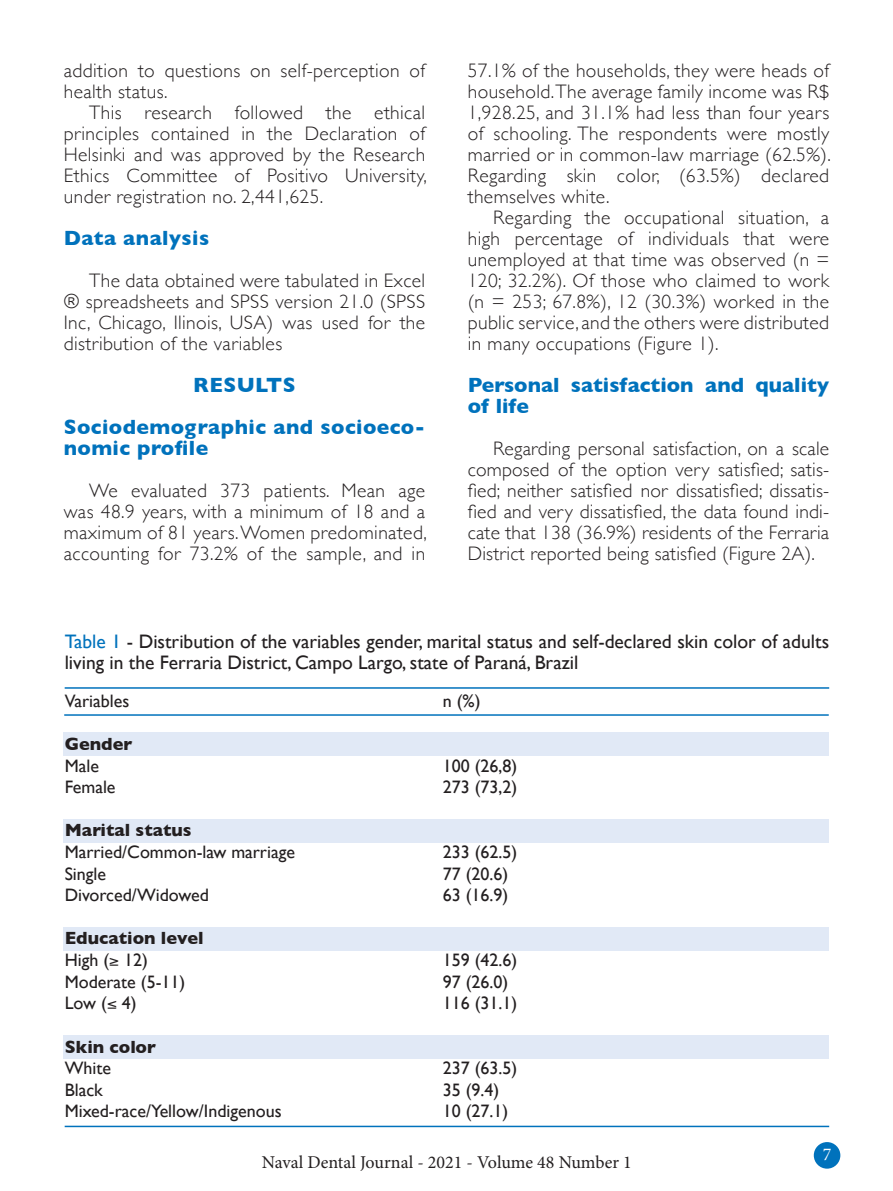
<style>
.page{position:relative;width:893px;height:1191px;background:#fff}
.page>*{position:absolute;margin:0;border:0;box-sizing:border-box;transform-origin:0 0}
.t1{font:700 21px/42px "Gill Sans";letter-spacing:.02em;color:#0072bc;text-align:center}
.t2{font:700 21px/21px "Gill Sans";color:#0072bc}
.t3{font:300 19.5px/21px "Gill Sans";letter-spacing:.02em;color:#231f20;text-align:justify}
.t4{font:19.5px/21px "Gill Sans";color:#231f20}
.t5{font:18px "Gill Sans";color:#231f20}
.t6{font:700 18px/21.6px "Gill Sans";color:#231f20}
.t7{font:18px "Minion Pro";color:#231f20}
.t8{font:18px "Minion Pro";color:#fff}
.s1{color:#0072bc}
.s2{font-weight:400}
</style>
<div class="page">
<div style="left:814px;top:1142px;width:26px;height:26px;background:#0072bc;border-radius:50%"></div>
<div style="left:64px;top:819px;width:765px;height:24px;background:#e1e9f6"></div>
<div style="left:64px;top:927px;width:765px;height:24px;background:#e1e9f6"></div>
<div style="left:64px;top:1035px;width:765px;height:24px;background:#e1e9f6"></div>
<div style="left:64px;top:732px;width:765px;height:23px;background:#e1e9f6"></div>
<hr style="left:65px;top:687px;width:764px;height:1px;background:#0072bc">
<hr style="left:64px;top:714px;width:765px;height:2px;background:#0072bc">
<hr style="left:65px;top:1125px;width:764px;height:2px;background:#0072bc">
<p class="t3" style="left:64px;top:59px;width:363px">addition to questions on self-perception of health status.</p>
<p class="t3" style="left:64px;top:101px;width:364px;text-indent:26px">This research followed the ethical principles contained in the Declaration of Helsinki and was approved by the Research Ethics Committee of Positivo University, under registration no. 2,441,625.</p>
<p class="t1" style="left:64px;top:217px;width:147px">Data analysis</p>
<p class="t3" style="left:64px;top:269px;width:363px;text-indent:26px">The data obtained were tabulated in Excel ® spreadsheets and SPSS version 21.0 (SPSS Inc, Chicago, Ilinois, USA) was used for the distribution of the variables</p>
<p class="t1" style="left:64px;top:364px;width:363px">RESULTS<br>Sociodemographic and socioeco-</p>
<p class="t1" style="left:64px;top:427px;width:146px">nomic profile</p>
<p class="t3" style="left:64px;top:479px;width:364px;text-indent:26px">We evaluated 373 patients. Mean age was 48.9 years, with a minimum of 18 and a maximum of 81 years. Women predominated, accounting for 73.2% of the sample, and in</p>
<p class="t3" style="left:468px;top:59px;width:364px">57.1% of the households, they were heads of household. The average family income was R$ 1,928.25, and 31.1% had less than four years of schooling. The respondents were mostly married or in common-law marriage (62.5%).<br>Regarding skin color, (63.5%) declared themselves white.</p>
<p class="t3" style="left:468px;top:206px;width:363px;text-indent:26px">Regarding the occupational situation, a high percentage of individuals that were unemployed at that time was observed (n = 120; 32.2%). Of those who claimed to work (n = 253; 67.8%), 12 (30.3%) worked in the public service, and the others were distributed in many occupations (Figure 1).</p>
<p class="t2" style="left:468px;top:374px;width:363px">Personal satisfaction and quality of life</p>
<p class="t3" style="left:468px;top:437px;width:363px;text-indent:26px">Regarding personal satisfaction, on a scale composed of the option very satisfied; satis&shy;fied; neither satisfied nor dissatisfied; dissatis&shy;fied and very dissatisfied, the data found indi&shy;cate that 138 (36.9%) residents of the Ferraria District reported being satisfied (Figure 2A).</p>
<p class="t4" style="left:65px;top:630px;width:766px"><span class="s1">Table 1</span> - Distribution of the variables gender, marital status and self-declared skin color of adults living in the Ferraria District, Campo Largo, state of Paraná, Brazil</p>
<p class="t5" style="left:65px;top:690px;width:66px">Variables</p>
<p class="t5" style="left:443px;top:690px;width:39px">n (%)</p>
<p class="t6" style="left:65px;top:732px;width:69px">Gender</p>
<p class="t5" style="left:65px;top:755px;width:36px">Male</p>
<p class="t5" style="left:443px;top:755px;width:76px">100 (26,8)</p>
<p class="t5" style="left:65px;top:776px;width:52px">Female</p>
<p class="t5" style="left:443px;top:776px;width:76px">273 (73,2)</p>
<p class="t6" style="left:65px;top:819px;width:128px">Marital status</p>
<p class="t5" style="left:65px;top:841px;width:232px">Married/Common-law marriage</p>
<p class="t5" style="left:443px;top:841px;width:76px">233 (62.5)</p>
<p class="t5" style="left:65px;top:863px;width:43px">Single</p>
<p class="t5" style="left:443px;top:863px;width:67px">77 (20.6)</p>
<p class="t5" style="left:65px;top:884px;width:146px">Divorced/Widowed</p>
<p class="t5" style="left:443px;top:884px;width:67px">63 (16.9)</p>
<p class="t6" style="left:65px;top:927px;width:141px">Education level<br><span class="s2">High (</span>≥ <span class="s2">12)</span></p>
<p class="t5" style="left:443px;top:949px;width:76px">159 (42.6)</p>
<p class="t5" style="left:65px;top:971px;width:122px">Moderate (5-11)</p>
<p class="t5" style="left:443px;top:971px;width:67px">97 (26.0)</p>
<p class="t5" style="left:65px;top:992px;width:74px">Low (≤ 4)</p>
<p class="t5" style="left:443px;top:992px;width:76px">116 (31.1)</p>
<p class="t6" style="left:65px;top:1035px;width:93px">Skin color</p>
<p class="t5" style="left:65px;top:1057px;width:48px">White</p>
<p class="t5" style="left:443px;top:1057px;width:76px">237 (63.5)</p>
<p class="t5" style="left:65px;top:1079px;width:40px">Black</p>
<p class="t5" style="left:443px;top:1079px;width:58px">35 (9.4)</p>
<p class="t5" style="left:65px;top:1100px;width:219px">Mixed-race/Yellow/Indigenous</p>
<p class="t5" style="left:443px;top:1100px;width:67px">10 (27.1)</p>
<p class="t7" style="left:262px;top:1150px;width:371px">Naval Dental Journal - 2021 - Volume 48 Number 1</p>
<p class="t8" style="left:823px;top:1142px;width:10px">7</p>
</div>
